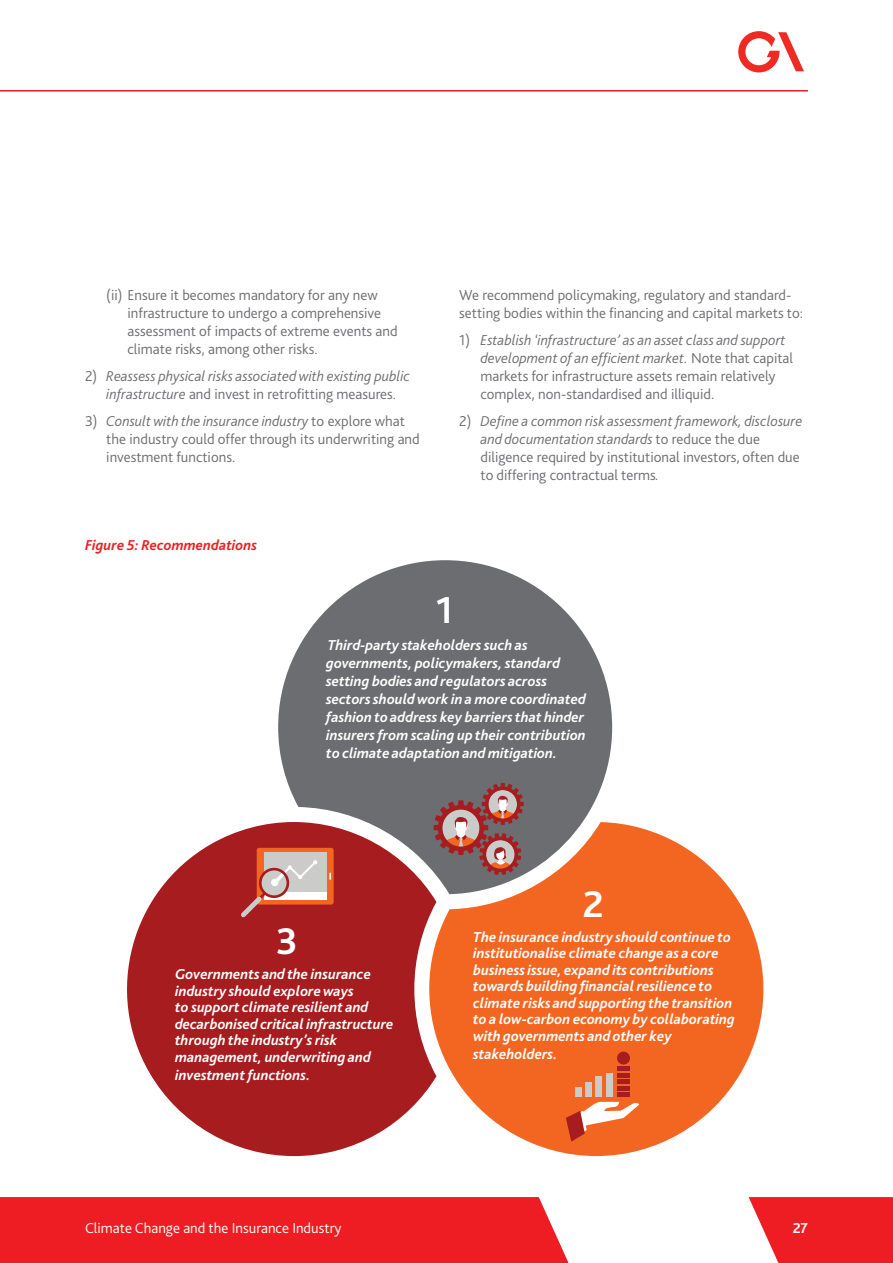
<style>
.page{position:relative;width:893px;height:1263px;background:#fff}
.page>*{position:absolute;margin:0;border:0;box-sizing:border-box;transform-origin:0 0}
.footnote_proper{font:700 39px "Bliss 2";color:#fff}
.Body_text{font:300 15px/18px "Bliss 2";color:#6c6d70}
.footnote_proper-2{font:italic 700 15px/16.5px "Bliss 2";color:#fff}
.Body_text-2{font:italic 300 15px/18px "Bliss 2";color:#6c6d70;text-align:center}
.t1{font:300 15px "Bliss 2";color:#fff}
.footnote_proper-3{font:italic 700 15px "Bliss 2";color:#ee1d23}
.t2{font:700 15px "Bliss 2";color:#fff}
.s1{font-style:normal}
.s2{font-style:italic}
</style>
<div class="page">
<div style="left:0;top:1197px;width:569px;height:66px;background:#ee1d23"></div>
<svg style="left:749px;top:1197px;width:144px;height:66px;background:#ef343a"></svg>
<svg style="left:738px;top:31px;width:66px;height:41px"></svg>
<hr style="left:0;top:90px;width:808px;height:2px;background:#ee1d23">
<svg style="left:436px;top:822px;width:328px;height:334px;fill:#f36621"></svg>
<svg style="left:278px;top:560px;width:334px;height:334px;fill:#6c6d70"></svg>
<svg style="left:127px;top:822px;width:309px;height:334px;fill:#a61c1f"></svg>
<div style="left:257px;top:848px;width:77px;height:56px;background:#f36621;border-radius:2px"></div>
<div style="left:264px;top:852px;width:63px;height:48px;background:#cbcbca"></div>
<div style="left:264px;top:892px;width:63px;height:8px;background:#fff"></div>
<svg style="left:329px;top:872px;width:2px;height:8px"></svg>
<svg style="left:241px;top:860px;width:76px;height:57px"></svg>
<svg style="left:434px;top:783px;width:90px;height:92px;background:#976c6b"></svg>
<div style="left:617px;top:1086px;width:13px;height:5px;background:#a61c1f"></div>
<div style="left:617px;top:1092px;width:13px;height:5px;background:#a61c1f"></div>
<div style="left:617px;top:1079px;width:13px;height:5px;background:#a61c1f"></div>
<div style="left:617px;top:1073px;width:13px;height:5px;background:#a61c1f"></div>
<div style="left:617px;top:1066px;width:13px;height:5px;background:#a61c1f"></div>
<div style="left:617px;top:1052px;width:13px;height:12px;background:#a61c1f;border-radius:50%"></div>
<div style="left:575px;top:1088px;width:6px;height:9px;background:#cbcbca"></div>
<div style="left:585px;top:1082px;width:7px;height:15px;background:#cbcbca"></div>
<div style="left:596px;top:1077px;width:6px;height:20px;background:#cbcbca"></div>
<div style="left:606px;top:1073px;width:6px;height:24px;background:#cbcbca"></div>
<svg style="left:566px;top:1102px;width:73px;height:39px"></svg>
<p class="Body_text" style="left:128px;top:286px;width:272px;text-indent:-21px">(ii) Ensure it becomes mandatory for any new infrastructure to undergo a comprehensive assessment of impacts of extreme events and climate risks, among other risks.</p>
<p class="Body_text-2" style="left:85px;top:367px;width:327px"><span class="s1">2)</span> Reassess physical risks associated with existing public infrastructure <span class="s1">and invest in retrofitting measures.</span></p>
<p class="Body_text" style="left:106px;top:412px;width:315px;text-indent:-21px">3) <span class="s2">Consult with the insurance industry</span> to explore what the industry could offer through its underwriting and investment functions.</p>
<p class="footnote_proper-3" style="left:85px;top:535px;width:174px">Figure 5: Recommendations</p>
<p class="Body_text" style="left:459px;top:286px;width:345px">We recommend policymaking, regulatory and standard&shy;setting bodies within the financing and capital markets to:</p>
<p class="Body_text" style="left:480px;top:331px;width:314px;text-indent:-21px">1) <span class="s2">Establish ‘infrastructure’ as an asset class and support development of an efficient market.</span> Note that capital markets for infrastructure assets remain relatively complex, non-standardised and illiquid.</p>
<p class="Body_text" style="left:480px;top:412px;width:323px;text-indent:-21px">2) <span class="s2">Define a common risk assessment framework, disclosure and documentation standards</span> to reduce the due diligence required by institutional investors, often due to differing contractual terms<span class="s2">.</span></p>
<p class="footnote_proper" style="left:436px;top:586px;width:19px">1</p>
<p class="footnote_proper-2" style="left:326px;top:636px;width:261px;line-height:18px">Third-party stakeholders such as governments, policymakers, standard setting bodies and regulators across sectors should work in a more coordinated fashion to address key barriers that hinder insurers from scaling up their contribution to climate adaptation and mitigation.</p>
<p class="footnote_proper" style="left:276px;top:917px;width:23px">3</p>
<p class="footnote_proper-2" style="left:175px;top:966px;width:220px">Governments and the insurance industry should explore ways<br>to support climate resilient and decarbonised critical infrastructure through the industry’s risk management, underwriting and</p>
<p class="footnote_proper-2" style="left:175px;top:1066px;width:137px">investment functions.</p>
<p class="footnote_proper" style="left:583px;top:879px;width:22px">2</p>
<p class="footnote_proper-2" style="left:473px;top:928px;width:263px">The insurance industry should continue to institutionalise climate change as a core business issue, expand its contributions towards building financial resilience to climate risks and supporting the transition to a low-carbon economy by collaborating with governments and other key</p>
<p class="footnote_proper-2" style="left:473px;top:1045px;width:86px">stakeholders.</p>
<p class="t1" style="left:85px;top:1218px;width:258px">Climate Change and the Insurance Industry</p>
<p class="t2" style="left:793px;top:1218px;width:17px">27</p>
</div>
